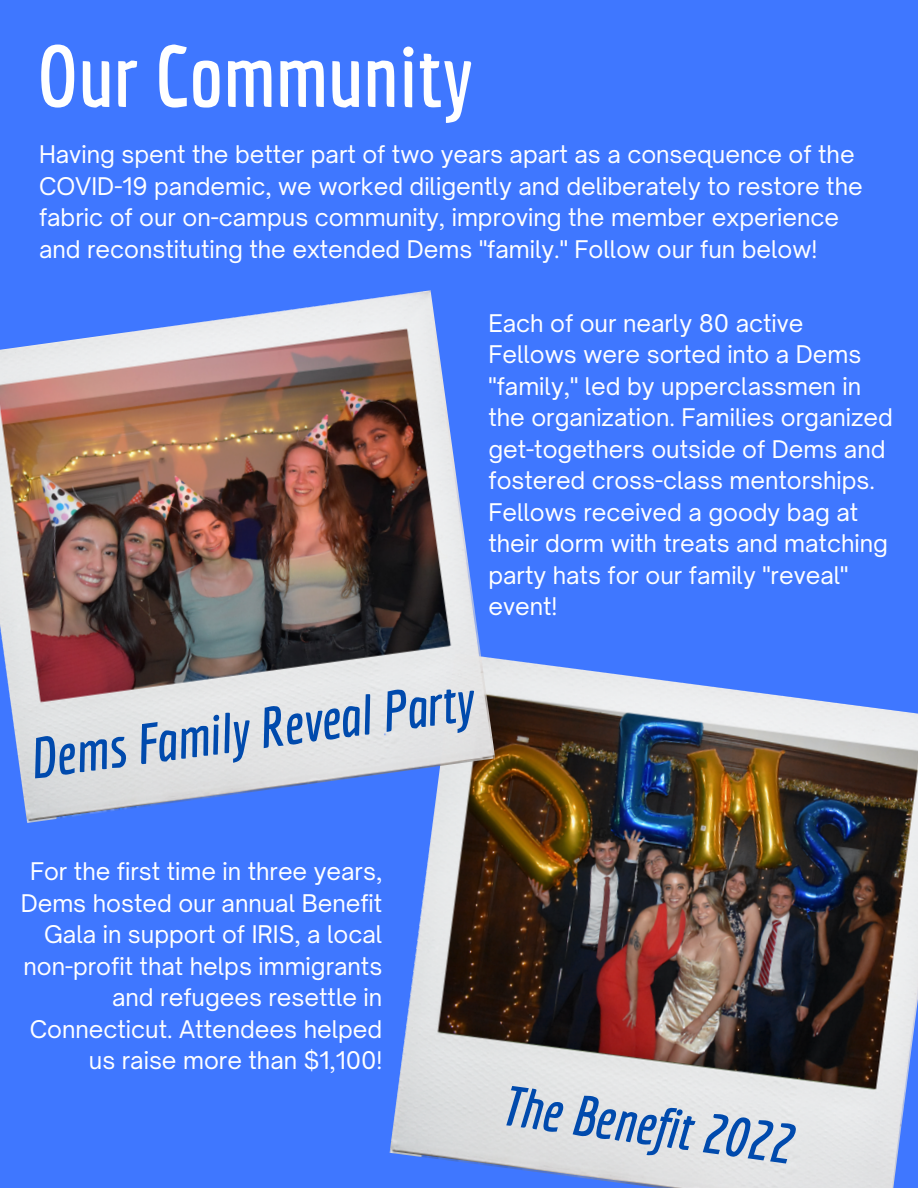
<style>
.page{position:relative;width:918px;height:1188px;background:#3f77ff}
.page>*{position:absolute;margin:0;border:0;box-sizing:border-box;transform-origin:0 0}
.t1{font:700 85.35px "Economica";color:#fff}
.t2{font:italic 700 55.35px "Economica";color:#004aad}
.t3{font:23.25px/31.5px "Open Sauce One";color:#fff}
</style>
<div class="page">
<img style="left:390px;top:658px;width:528px;height:530px">
<img style="left:0;top:290px;width:495px;height:533px">
<h1 class="t1" style="left:37px;top:26px;width:437px">Our Community</h1>
<p class="t3" style="left:39px;top:139px;width:825px">Having spent the better part of two years apart as a consequence of the COVID-19 pandemic, we worked diligently and deliberately to restore the fabric of our on-campus community, improving the member experience and reconstituting the extended Dems "family." Follow our fun below!</p>
<p class="t3" style="left:488px;top:307px;width:406px">Each of our nearly 80 active<br>Fellows were sorted into a Dems "family," led by upperclassmen in the organization. Families organized get-togethers outside of Dems and fostered cross-class mentorships.<br>Fellows received a goody bag at their dorm with treats and matching party hats for our family "reveal" event!</p>
<h2 class="t2" style="left:25px;top:729px;width:448px;rotate:-8deg">Dems Family Reveal Party</h2>
<p class="t3" style="left:21px;top:856px;width:363px;text-align:right">For the first time in three years,<br>Dems hosted our annual Benefit<br>Gala in support of IRIS, a local non-profit that helps immigrants and refugees resettle in<br>Connecticut. Attendees helped us raise more than $1,100!</p>
<h2 class="t2" style="left:507px;top:1072px;width:294px;rotate:8deg">The Benefit 2022</h2>
</div>
